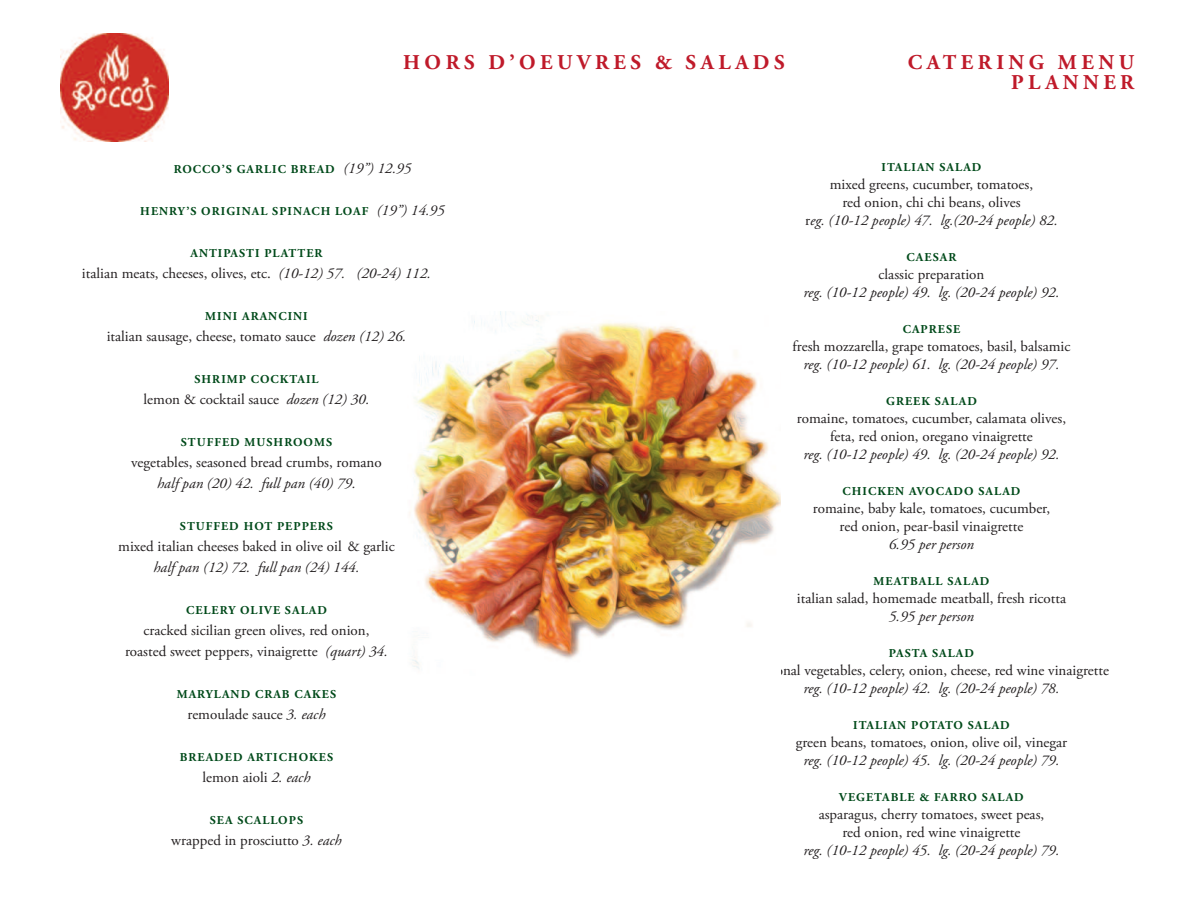
<style>
.page{position:relative;width:1188px;height:918px;background:#fff}
.page>*{position:absolute;margin:0;border:0;box-sizing:border-box;transform-origin:0 0}
.t1{font:700 21px/19.5px "Adobe Garamond Pro";letter-spacing:.215em;color:#bf1a2a;text-align:right}
.t2{font:15px/18px "Adobe Garamond Pro";color:#231f20;text-align:center}
.t3{font:italic 15px "Adobe Garamond Pro";color:#231f20}
.t4{font:700 12px "Adobe Garamond Pro";letter-spacing:.09em;color:#004a1a}
.s1{font-weight:400;font-style:italic;font-size:15px;color:#231f20}
.s2{font-style:italic}
</style>
<div class="page">
<img style="left:409px;top:311px;width:371px;height:358px">
<img style="left:61px;top:34px;width:108px;height:108px">
<h1 class="t1" style="left:403px;top:55px;width:383px">HORS D’OEUVRES &amp; SALADS</h1>
<h1 class="t1" style="left:908px;top:55px;width:228px">CATERING MENU<br>PLANNER</h1>
<p class="t4" style="left:174px;top:164px;width:239px">ROCCO’S GARLIC BREAD <span class="s1">(19”) 12.95</span></p>
<p class="t4" style="left:140px;top:206px;width:306px">HENRY’S ORIGINAL SPINACH LOAF <span class="s1">(19”) 14.95</span></p>
<p class="t4" style="left:190px;top:248px;width:134px">ANTIPASTI PLATTER</p>
<p class="t2" style="left:82px;top:265px;width:351px">italian meats, cheeses, olives, etc. <span class="s2">(10-12) 57. (20-24) 112.</span></p>
<p class="t4" style="left:205px;top:311px;width:104px">MINI ARANCINI</p>
<p class="t2" style="left:107px;top:328px;width:301px">italian sausage, cheese, tomato sauce <span class="s2">dozen (12) 26.</span></p>
<p class="t4" style="left:194px;top:374px;width:126px">SHRIMP COCKTAIL</p>
<p class="t2" style="left:144px;top:391px;width:227px">lemon &amp; cocktail sauce <span class="s2">dozen (12) 30.</span></p>
<p class="t4" style="left:181px;top:437px;width:153px">STUFFED MUSHROOMS</p>
<p class="t2" style="left:131px;top:454px;width:252px">vegetables, seasoned bread crumbs, romano</p>
<p class="t3" style="left:157px;top:477px;width:200px">half pan (20) 42. full pan (40) 79.</p>
<p class="t4" style="left:180px;top:521px;width:155px">STUFFED HOT PEPPERS</p>
<p class="t2" style="left:118px;top:538px;width:278px">mixed italian cheeses baked in olive oil &amp; garlic</p>
<p class="t3" style="left:153px;top:561px;width:208px">half pan (12) 72. full pan (24) 144.</p>
<p class="t4" style="left:186px;top:605px;width:142px">CELERY OLIVE SALAD</p>
<p class="t2" style="left:125px;top:621px;width:264px;line-height:21px">cracked sicilian green olives, red onion, roasted sweet peppers, vinaigrette <span class="s2">(quart) 34.</span></p>
<p class="t4" style="left:177px;top:689px;width:161px">MARYLAND CRAB CAKES</p>
<p class="t2" style="left:188px;top:706px;width:139px">remoulade sauce <span class="s2">3. each</span></p>
<p class="t4" style="left:180px;top:752px;width:155px">BREADED ARTICHOKES</p>
<p class="t2" style="left:203px;top:769px;width:109px">lemon aioli <span class="s2">2. each</span></p>
<p class="t4" style="left:210px;top:815px;width:95px">SEA SCALLOPS</p>
<p class="t2" style="left:171px;top:832px;width:172px">wrapped in prosciutto <span class="s2">3. each</span></p>
<p class="t4" style="left:882px;top:162px;width:101px">ITALIAN SALAD</p>
<p class="t2" style="left:805px;top:176px;width:254px">mixed greens, cucumber, tomatoes,<br>red onion, chi chi beans, olives<br>r<span class="s2">eg. (10-12 people) 47. lg.(20-24 people) 82.</span></p>
<p class="t4" style="left:907px;top:252px;width:51px">CAESAR</p>
<p class="t2" style="left:879px;top:266px;width:107px">classic preparation</p>
<p class="t3" style="left:803px;top:286px;width:258px">reg. (10-12 people) 49. lg. (20-24 people) 92.</p>
<p class="t4" style="left:903px;top:324px;width:59px">CAPRESE</p>
<p class="t2" style="left:793px;top:338px;width:279px">fresh mozzarella, grape tomatoes, basil, balsamic</p>
<p class="t3" style="left:803px;top:358px;width:258px">reg. (10-12 people) 61. lg. (20-24 people) 97.</p>
<p class="t4" style="left:886px;top:396px;width:92px">GREEK SALAD</p>
<p class="t2" style="left:797px;top:410px;width:271px">romaine, tomatoes, cucumber, calamata olives, feta, red onion, oregano vinaigrette</p>
<p class="t3" style="left:803px;top:448px;width:258px">reg. (10-12 people) 49. lg. (20-24 people) 92.</p>
<p class="t4" style="left:843px;top:486px;width:179px">CHICKEN AVOCADO SALAD</p>
<p class="t2" style="left:813px;top:500px;width:239px">romaine, baby kale, tomatoes, cucumber, red onion, pear-basil vinaigrette</p>
<p class="t3" style="left:889px;top:538px;width:87px">6.95 per person</p>
<p class="t4" style="left:874px;top:576px;width:117px">MEATBALL SALAD</p>
<p class="t2" style="left:797px;top:590px;width:271px">italian salad, homemade meatball, fresh ricotta</p>
<p class="t3" style="left:889px;top:610px;width:87px">5.95 per person</p>
<p class="t4" style="left:889px;top:648px;width:87px">PASTA SALAD</p>
<p class="t2" style="left:754px;top:662px;width:356px">seasonal vegetables, celery, onion, cheese, red wine vinaigrette</p>
<p class="t3" style="left:803px;top:682px;width:258px">reg. (10-12 people) 42. lg. (20-24 people) 78.</p>
<p class="t4" style="left:853px;top:720px;width:158px">ITALIAN POTATO SALAD</p>
<p class="t2" style="left:796px;top:734px;width:273px">green beans, tomatoes, onion, olive oil, vinegar</p>
<p class="t3" style="left:803px;top:754px;width:258px">reg. (10-12 people) 45. lg. (20-24 people) 79.</p>
<p class="t4" style="left:839px;top:792px;width:186px">VEGETABLE &amp; FARRO SALAD</p>
<p class="t2" style="left:819px;top:806px;width:227px">asparagus, cherry tomatoes, sweet peas, red onion, red wine vinaigrette</p>
<p class="t3" style="left:803px;top:844px;width:258px">reg. (10-12 people) 45. lg. (20-24 people) 79.</p>
</div>
